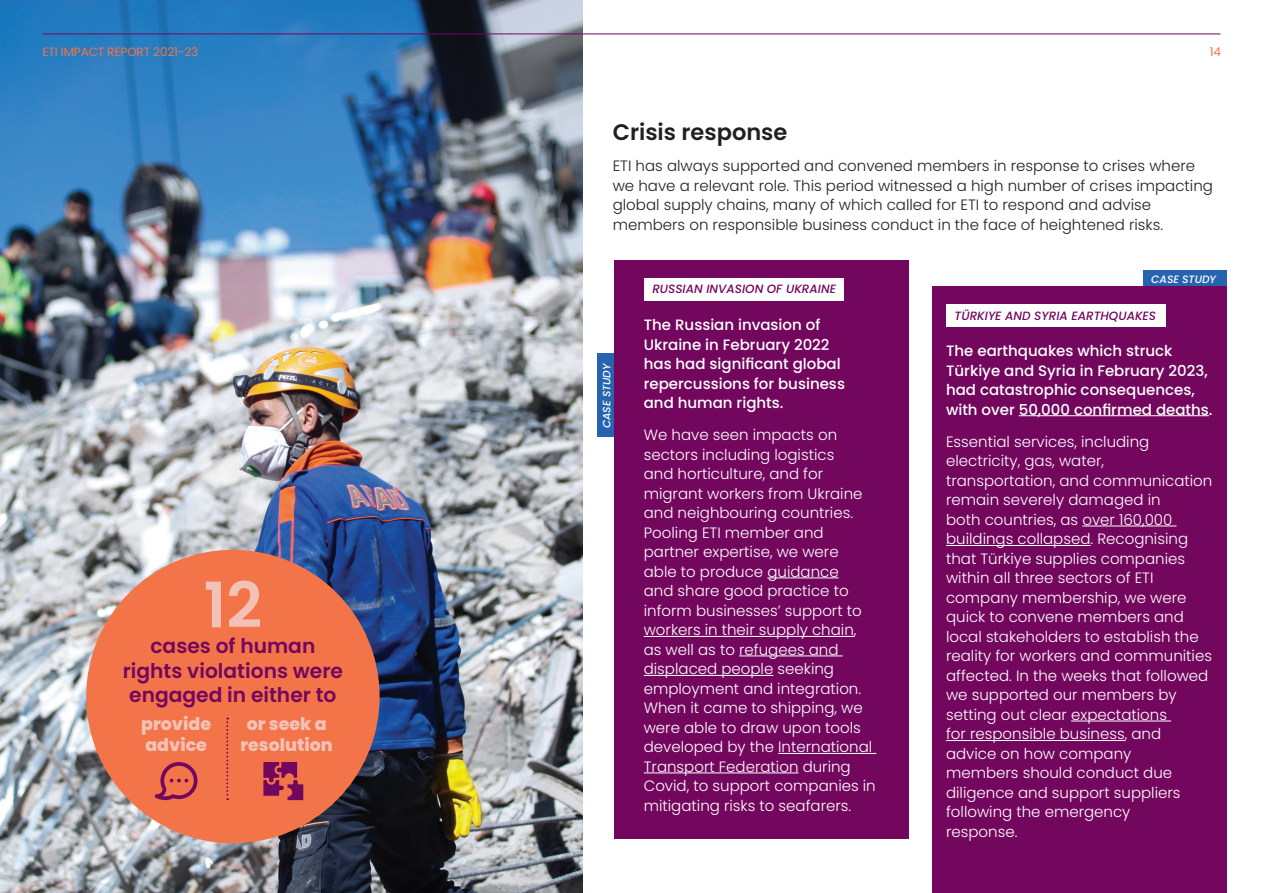
<style>
.page{position:relative;width:1263px;height:893px;background:#fff}
.page>*{position:absolute;margin:0;border:0;box-sizing:border-box;transform-origin:0 0}
.t1{font:600 62.7px "Poppins";color:#f3c2b7}
.t2{font:600 22.5px "Poppins";color:#231f20}
.t3{font:600 20.25px/24.3px "Poppins";color:#73075e;text-align:center}
.t4{font:800 17.4px/20.9px "Poppins";color:#f3c2b7}
.t5{font:300 15px/19.5px "Poppins";color:#fff}
.t6{font:300 15px/19.5px "Poppins";color:#231f20}
.t7{font:500 15px/19.5px "Poppins";color:#fff}
.t8{font:italic 500 12px "Poppins";color:#73075e}
.t9{font:12px "Poppins";letter-spacing:-.01em;color:#f37449}
.t10{font:italic 500 10.65px "Poppins";color:#fff}
</style>
<div class="page">
<div style="left:597px;top:353px;width:19px;height:84px;background:#2764b0"></div>
<div style="left:1143px;top:270px;width:83px;height:18px;background:#2764b0"></div>
<img style="left:0;top:0;width:583px;height:893px">
<div style="left:614px;top:261px;width:294px;height:578px;background:#73075e"></div>
<div style="left:932px;top:287px;width:294px;height:606px;background:#73075e"></div>
<div style="left:644px;top:278px;width:199px;height:22px;background:#fff"></div>
<div style="left:946px;top:304px;width:219px;height:22px;background:#fff"></div>
<hr style="left:767px;top:577px;width:72px;height:1px;background:#fff">
<hr style="left:644px;top:636px;width:210px;height:1px;background:#fff">
<hr style="left:739px;top:655px;width:104px;height:1px;background:#fff">
<hr style="left:644px;top:675px;width:129px;height:1px;background:#fff">
<hr style="left:778px;top:753px;width:98px;height:1px;background:#fff">
<hr style="left:644px;top:772px;width:154px;height:1px;background:#fff">
<hr style="left:1019px;top:415px;width:190px;height:1px;background:#fff">
<hr style="left:1082px;top:526px;width:94px;height:1px;background:#fff">
<hr style="left:946px;top:545px;width:144px;height:1px;background:#fff">
<hr style="left:1071px;top:721px;width:100px;height:1px;background:#fff">
<hr style="left:946px;top:740px;width:179px;height:1px;background:#fff">
<hr style="left:43px;top:33px;width:1177px;height:1px;background:#73075e">
<div style="left:86px;top:550px;width:294px;height:293px;background:#f37449;border-radius:50%"></div>
<svg style="left:226px;top:718px;width:2px;height:82px"></svg>
<svg style="left:155px;top:762px;width:43px;height:38px"></svg>
<svg style="left:263px;top:762px;width:40px;height:38px"></svg>
<p class="t9" style="left:43px;top:45px;width:157px">ETI IMPACT REPORT 2021-23</p>
<p class="t9" style="left:1210px;top:45px;width:13px">14</p>
<h2 class="t2" style="left:613px;top:119px;width:176px">Crisis response</h2>
<p class="t6" style="left:613px;top:156px;width:602px">ETI has always supported and convened members in response to crises where we have a relevant role. This period witnessed a high number of crises impacting global supply chains, many of which called for ETI to respond and advise members on responsible business conduct in the face of heightened risks.</p>
<h1 class="t1" style="left:204px;top:569px;width:60px">12</h1>
<h3 class="t3" style="left:123px;top:634px;width:222px">cases of human rights violations were engaged in either to</h3>
<p class="t4" style="left:141px;top:713px;width:71px">provide advice</p>
<p class="t4" style="left:240px;top:713px;width:94px;text-align:center">or seek a resolution</p>
<p class="t10" style="left:600px;top:428px;width:67px;rotate:-90deg">CASE STUDY</p>
<p class="t8" style="left:652px;top:282px;width:185px">RUSSIAN INVASION OF UKRAINE</p>
<p class="t7" style="left:644px;top:315px;width:203px">The Russian invasion of<br>Ukraine in February 2022 has had significant global repercussions for business and human rights.</p>
<p class="t5" style="left:644px;top:425px;width:234px">We have seen impacts on sectors including logistics<br>and horticulture, and for migrant workers from Ukraine and neighbouring countries.<br>Pooling ETI member and partner expertise, we were<br>able to produce guidance<br>and share good practice to inform businesses’ support to workers in their supply chain, as well as to refugees and displaced people seeking employment and integration.<br>When it came to shipping, we were able to draw upon tools developed by the International<br>Transport Federation during<br>Covid, to support companies in mitigating risks to seafarers.</p>
<p class="t10" style="left:1151px;top:273px;width:66px">CASE STUDY</p>
<p class="t8" style="left:955px;top:308px;width:140px">TÜRKIYE AND SYRIA EARTH</p>
<p class="t8" style="left:1109px;top:308px;width:49px">QUAKES</p>
<p class="t7" style="left:946px;top:341px;width:268px">The earthquakes which struck Türkiye and Syria in February 2023, had catastrophic consequences, with over 50,000 confirmed deaths.</p>
<p class="t5" style="left:946px;top:432px;width:268px">Essential services, including electricity, gas, water, transportation, and communication remain severely damaged in<br>both countries, as over 160,000 buildings collapsed. Recognising that Türkiye supplies companies within all three sectors of ETI company membership, we were quick to convene members and local stakeholders to establish the reality for workers and communities affected. In the weeks that followed we supported our members by setting out clear expectations<br>for responsible business, and advice on how company<br>members should conduct due diligence and support suppliers following the emergency<br>response.</p>
</div>
